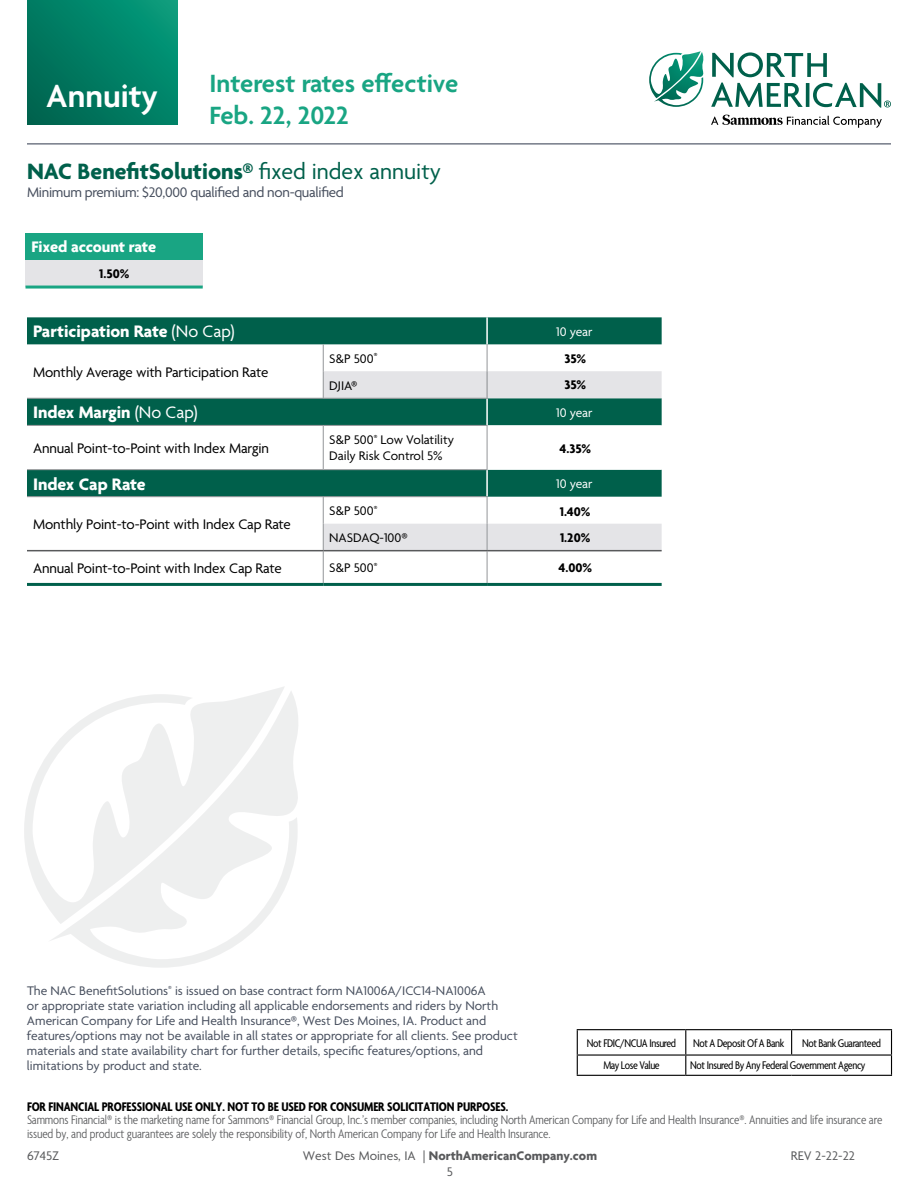
<style>
.page{position:relative;width:918px;height:1188px;background:#fff}
.page>*{position:absolute;margin:0;border:0;box-sizing:border-box;transform-origin:0 0}
.t1{font:600 34.5px "Agenda";color:#fff}
.t2{font:600 27px/32.4px "Agenda";color:#19a583}
.t3{font:700 24px "Agenda";color:#00604b}
.t4{font:700 18px "Agenda";color:#fff}
.t5{font:700 16.5px "Agenda";letter-spacing:-.01em;color:#fff}
.t6{font:15px "Agenda";letter-spacing:-.01em;color:#000}
.t7{font:15px "Agenda";letter-spacing:-.02em;color:#464e5d}
.t8{font:13.5px/15px "Agenda";color:#464e5d}
.t9{font:300 condensed 13.5px/13.5px "Agenda";letter-spacing:-.01em;color:#58595b}
.t10{font:700 condensed 13.5px "Agenda";letter-spacing:-.01em;color:#000}
.t11{font:13.5px/27px "Agenda";color:#000}
.t12{font:700 13.5px "Agenda";color:#58595b}
.t13{font:700 13.5px/26.2px "Agenda";color:#000}
.t14{font:13.5px "Agenda";letter-spacing:-.005em;color:#fff}
.t15{font:13.5px "Agenda";color:#58595b}
.t16{font:condensed 12px "Agenda";letter-spacing:-.03em;color:#000}
.s1{font-weight:400}
</style>
<div class="page">
<svg style="left:712px;top:52px;width:115px;height:25px"></svg>
<svg style="left:711px;top:83px;width:92px;height:24px"></svg>
<hr style="left:806px;top:83px;width:3px;height:24px;background:#00604b">
<svg style="left:649px;top:51px;width:55px;height:56px"></svg>
<svg style="left:711px;top:115px;width:171px;height:12px"></svg>
<svg style="left:813px;top:83px;width:78px;height:25px"></svg>
<hr style="left:27px;top:143px;width:864px;height:2px;background:#747a87">
<hr style="left:577px;top:1029px;width:109px;height:1px;background:#000">
<hr style="left:686px;top:1029px;width:106px;height:1px;background:#000">
<hr style="left:792px;top:1029px;width:100px;height:1px;background:#000">
<svg style="left:577px;top:1030px;width:315px;height:45px"></svg>
<hr style="left:577px;top:1075px;width:109px;height:1px;background:#000">
<hr style="left:686px;top:1075px;width:106px;height:1px;background:#000">
<hr style="left:792px;top:1075px;width:100px;height:1px;background:#000">
<div style="left:27px;top:0;width:150px;height:124px;background:linear-gradient(to right,#006d57,#029073)"></div>
<div style="left:26px;top:233px;width:177px;height:27px;background:#19a583"></div>
<div style="left:26px;top:260px;width:177px;height:27px;background:#e4e4e7"></div>
<hr style="left:26px;top:286px;width:177px;height:3px;background:#19a583">
<svg style="left:27px;top:317px;width:635px;height:179px;fill:#00604b"></svg>
<svg style="left:323px;top:371px;width:339px;height:179px"></svg>
<svg style="left:27px;top:425px;width:635px;height:45px"></svg>
<hr style="left:486px;top:317px;width:2px;height:27px;background:#fff">
<hr style="left:486px;top:399px;width:2px;height:26px;background:#fff">
<hr style="left:486px;top:470px;width:2px;height:26px;background:#fff">
<svg style="left:323px;top:344px;width:1px;height:54px"></svg>
<hr style="left:27px;top:398px;width:296px;height:1px;background:#939598">
<hr style="left:323px;top:398px;width:165px;height:1px;background:#939598">
<hr style="left:27px;top:425px;width:296px;height:1px;background:#939598">
<hr style="left:323px;top:425px;width:164px;height:1px;background:#939598">
<hr style="left:27px;top:469px;width:296px;height:1px;background:#939598">
<hr style="left:323px;top:469px;width:164px;height:1px;background:#939598">
<hr style="left:27px;top:496px;width:296px;height:1px;background:#939598">
<hr style="left:323px;top:496px;width:164px;height:1px;background:#939598">
<svg style="left:323px;top:497px;width:1px;height:53px"></svg>
<svg style="left:487px;top:497px;width:1px;height:53px"></svg>
<hr style="left:323px;top:551px;width:1px;height:32px;background:#939598">
<hr style="left:487px;top:551px;width:1px;height:32px;background:#939598">
<hr style="left:27px;top:550px;width:296px;height:1px;background:#58595b">
<hr style="left:323px;top:550px;width:164px;height:1px;background:#58595b">
<hr style="left:487px;top:550px;width:175px;height:1px;background:#58595b">
<svg style="left:487px;top:344px;width:1px;height:54px"></svg>
<hr style="left:323px;top:426px;width:1px;height:43px;background:#939598">
<hr style="left:27px;top:583px;width:296px;height:3px;background:#00604b">
<hr style="left:323px;top:583px;width:164px;height:3px;background:#00604b">
<hr style="left:487px;top:583px;width:175px;height:3px;background:#00604b">
<hr style="left:487px;top:426px;width:1px;height:43px;background:#939598">
<svg style="left:24px;top:694px;width:274px;height:274px"></svg>
<h1 class="t1" style="left:46px;top:77px;width:113px">Annuity</h1>
<h2 class="t2" style="left:210px;top:68px;width:250px">Interest rates effective<br>Feb. 22, 2022</h2>
<h3 class="t3" style="left:27px;top:159px;width:416px">NAC BenefitSolutions® <span class="s1">fixed index annuity</span></h3>
<p class="t7" style="left:27px;top:184px;width:318px">Minimum premium: $20,000 qualified and non-qualified</p>
<p class="t5" style="left:32px;top:238px;width:126px">Fixed account rate</p>
<p class="t13" style="left:99px;top:262px;width:32px">1.50%</p>
<h3 class="t4" style="left:33px;top:322px;width:203px">Participation Rate <span class="s1">(No Cap)</span></h3>
<p class="t14" style="left:556px;top:324px;width:38px">10 year</p>
<p class="t6" style="left:33px;top:364px;width:237px">Monthly Average with Participation Rate</p>
<p class="t11" style="left:329px;top:346px;width:50px">S&amp;P 500<sup>®<br></sup>DJIA®</p>
<p class="t13" style="left:564px;top:346px;width:23px">35%<br>35%</p>
<h3 class="t4" style="left:33px;top:403px;width:166px">Index Margin <span class="s1">(No Cap)</span></h3>
<p class="t14" style="left:556px;top:405px;width:38px">10 year</p>
<p class="t6" style="left:33px;top:440px;width:238px">Annual Point-to-Point with Index Margin</p>
<p class="t11" style="left:329px;top:433px;width:126px;line-height:16.2px">S&amp;P 500<sup>®</sup> Low Volatility<br>Daily Risk Control 5%</p>
<h3 class="t4" style="left:33px;top:474px;width:114px">Index Cap Rate</h3>
<p class="t14" style="left:556px;top:476px;width:38px">10 year</p>
<p class="t6" style="left:33px;top:516px;width:259px">Monthly Point-to-Point with Index Cap Rate</p>
<p class="t13" style="left:559px;top:436px;width:33px">4.35%</p>
<p class="t11" style="left:329px;top:498px;width:80px">S&amp;P 500<sup>®<br></sup>NASDAQ-100®</p>
<p class="t13" style="left:560px;top:500px;width:32px;line-height:25.5px">1.40%<br>1.20%</p>
<p class="t13" style="left:558px;top:556px;width:35px">4.00%</p>
<p class="t6" style="left:33px;top:560px;width:250px">Annual Point-to-Point with Index Cap Rate</p>
<p class="t11" style="left:329px;top:555px;width:50px">S&amp;P 500<sup>®</sup></p>
<p class="t8" style="left:27px;top:984px;width:492px">The NAC BenefitSolutions<sup>®</sup> is issued on base contract form NA1006A/ICC14-NA1006A<br>or appropriate state variation including all applicable endorsements and riders by North American Company for Life and Health Insurance®, West Des Moines, IA. Product and features/options may not be available in all states or appropriate for all clients. See product materials and state availability chart for further details, specific features/options, and limitations by product and state.</p>
<p class="t16" style="left:587px;top:1036px;width:91px">Not FDIC/NCUA Insured</p>
<p class="t16" style="left:693px;top:1036px;width:93px">Not A Deposit Of A Bank</p>
<p class="t16" style="left:802px;top:1036px;width:81px">Not Bank Guaranteed</p>
<p class="t16" style="left:603px;top:1059px;width:58px">May Lose Value</p>
<p class="t16" style="left:690px;top:1059px;width:177px">Not Insured By Any Federal Government Agency</p>
<p class="t10" style="left:27px;top:1099px;width:483px">FOR FINANCIAL PROFESSIONAL USE ONLY. NOT TO BE USED FOR CONSUMER SOLICITATION PURPOSES.</p>
<p class="t9" style="left:27px;top:1114px;width:857px">Sammons Financial® is the marketing name for Sammons® Financial Group, Inc.’s member companies, including North American Company for Life and Health Insurance®. Annuities and life insurance are issued by, and product guarantees are solely the responsibility of, North American Company for Life and Health Insurance.</p>
<p class="t15" style="left:27px;top:1149px;width:34px">6745Z</p>
<p class="t12" style="left:303px;top:1149px;width:296px"><span class="s1">West Des Moines, IA |</span> NorthAmericanCompany.com</p>
<p class="t15" style="left:791px;top:1149px;width:65px">REV 2-22-22</p>
<p class="t15" style="left:447px;top:1164px;width:8px">5</p>
</div>
